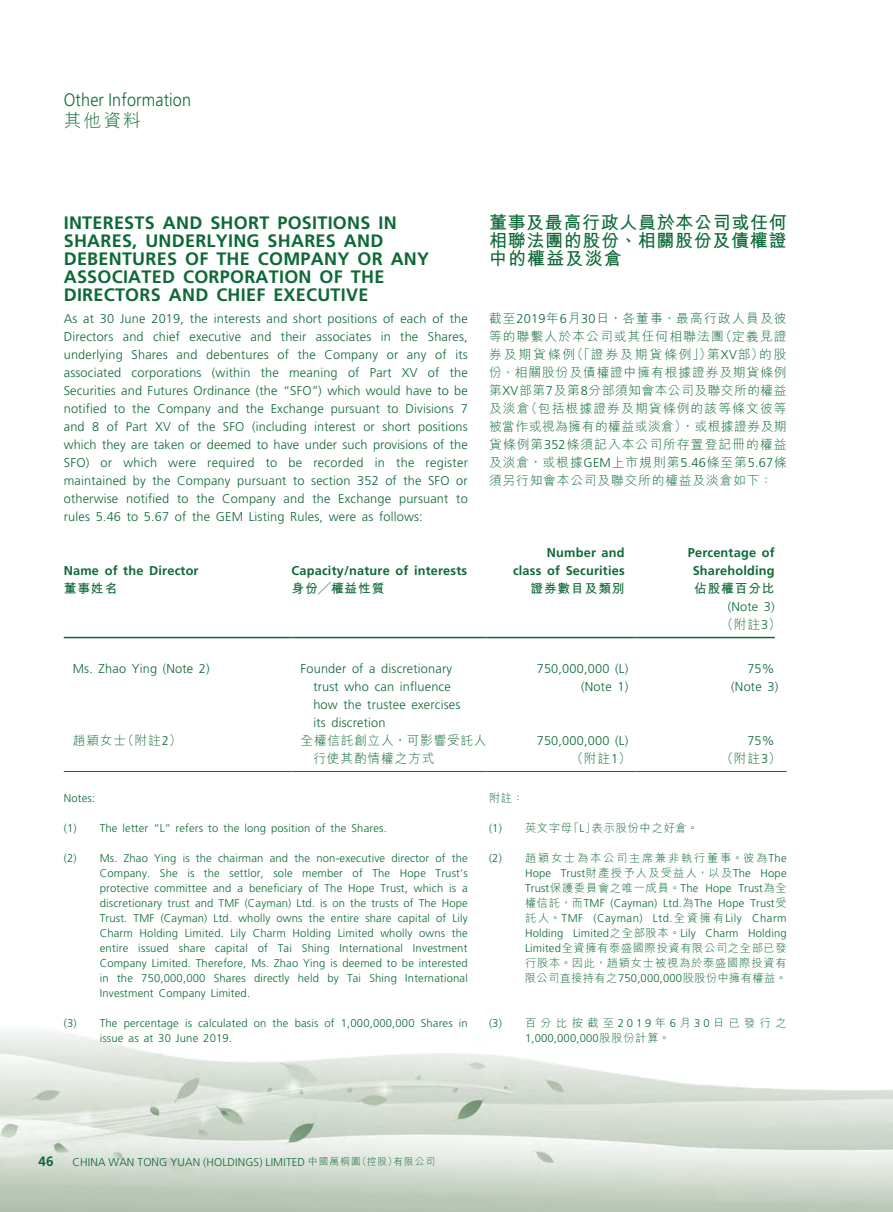
<style>
.page{position:relative;width:893px;height:1212px;background:#fff}
.page>*{position:absolute;margin:0;border:0;box-sizing:border-box;transform-origin:0 0}
._03_H1{font:700 18px/18px "Frutiger LT Std";letter-spacing:.015em;color:#0e6937}
._03_H1-2{font:700 18px/18px "M Hei HK";letter-spacing:.04em;color:#0e6937;text-align:justify}
.t1{font:300 18px "Frutiger LT Std";letter-spacing:.01em;color:#0e6937;scale:.9 1}
.t2{font:300 18px "M Hei HK";color:#0e6937}
.t3{font:700 13.5px "Frutiger LT Std";color:#0e6937}
._01_Body_Text{font:300 12.75px/18px "Frutiger LT Std";letter-spacing:.015em;color:#0e6937;text-align:justify}
._01_Body_Text-2{font:300 12.75px/18px "M Hei HK";letter-spacing:.08em;color:#0e6937;text-align:justify}
._15_Table_Stub{font:300 12.75px/18px "Frutiger LT Std";letter-spacing:.015em;color:#0e6937}
._11_P0{font:700 12.75px "Frutiger LT Std";letter-spacing:.015em;color:#0e6937}
._11_P0-2{font:300 12.75px "Frutiger LT Std";letter-spacing:.015em;color:#0e6937}
._15_Table_Stub-2{font:300 12.75px/18px "M Hei HK";letter-spacing:.065em;color:#0e6937}
._11_P0-3{font:700 12.75px "M Hei HK";letter-spacing:.065em;color:#0e6937}
._11_P0-4{font:300 12.75px "M Hei HK";color:#0e6937}
._21_IN0__Note{font:300 11.25px/15px "Frutiger LT Std";letter-spacing:.015em;color:#0e6937;text-align:justify}
._21_IN0__Note-2{font:300 11.25px "M Hei HK";letter-spacing:.065em;color:#0e6937}
.s1{font-family:"Frutiger LT Std"}
.s2{font-family:"M Hei HK"}
.s3{font-family:"M Hei HK";font-size:9.75px}
</style>
<div class="page">
<img style="left:0;top:636px;width:893px;height:576px">
<hr style="left:64px;top:637px;width:228px;height:1px;background:#0e6937">
<hr style="left:292px;top:637px;width:195px;height:1px;background:#0e6937">
<hr style="left:487px;top:637px;width:150px;height:1px;background:#0e6937">
<hr style="left:637px;top:637px;width:138px;height:1px;background:#0e6937">
<hr style="left:64px;top:771px;width:228px;height:1px;background:#0e6937">
<hr style="left:292px;top:771px;width:195px;height:1px;background:#0e6937">
<hr style="left:487px;top:771px;width:150px;height:1px;background:#0e6937">
<hr style="left:637px;top:771px;width:150px;height:1px;background:#0e6937">
<h1 class="t1" style="left:64px;top:90px;width:143px">Other Information</h1>
<h1 class="t2" style="left:64px;top:108px;width:79px">其他資料</h1>
<p class="_03_H1" style="left:64px;top:213px;width:367px">INTERESTS AND SHORT POSITIONS IN<br>SHARES, UNDERLYING SHARES AND<br>DEBENTURES OF THE COMPANY OR ANY<br>ASSOCIATED CORPORATION OF THE<br>DIRECTORS AND CHIEF EXECUTIVE</p>
<p class="_01_Body_Text" style="left:64px;top:310px;width:406px">As at 30 June 2019, the interests and short positions of each of the Directors and chief executive and their associates in the Shares, underlying Shares and debentures of the Company or any of its associated corporations (within the meaning of Part XV of the Securities and Futures Ordinance (the “SFO”) which would have to be notified to the Company and the Exchange pursuant to Divisions 7 and 8 of Part XV of the SFO (including interest or short positions which they are taken or deemed to have under such provisions of the SFO) or which were required to be recorded in the register maintained by the Company pursuant to section 352 of the SFO or otherwise notified to the Company and the Exchange pursuant to rules 5.46 to 5.67 of the GEM Listing Rules, were as follows:</p>
<p class="_11_P0" style="left:64px;top:563px;width:136px">Name of the Director</p>
<p class="_11_P0" style="left:292px;top:563px;width:177px">Capacity/nature of interests</p>
<p class="_03_H1-2" style="left:489px;top:212px;width:299px">董事及最高行政人員於本公司或任何相聯法團的股份、相關股份及債權證中的權益及淡倉</p>
<p class="_01_Body_Text-2" style="left:489px;top:309px;width:299px">截至<span class="s1">2019</span>年<span class="s1">6</span>月<span class="s1">30</span>日，各董事、最高行政人員及彼等的聯繫人於本公司或其任何相聯法團（定義見證券及期貨條例（「證券及期貨條例」）第<span class="s1">XV</span>部）的股份、相關股份及債權證中擁有根據證券及期貨條例第<span class="s1">XV</span>部第<span class="s1">7</span>及第<span class="s1">8</span>分部須知會本公司及聯交所的權益及淡倉（包括根據證券及期貨條例的該等條文彼等被當作或視為擁有的權益或淡倉），或根據證券及期貨條例第<span class="s1">352</span>條須記入本公司所存置登記冊的權益及淡倉，或根據<span class="s1">GEM</span>上市規則第<span class="s1">5.46</span>條至第<span class="s1">5.67</span>條須另行知會本公司及聯交所的權益及淡倉如下：</p>
<p class="_11_P0" style="left:547px;top:545px;width:79px">Number and</p>
<p class="_11_P0" style="left:513px;top:563px;width:113px">class of Securities</p>
<p class="_11_P0" style="left:688px;top:545px;width:88px">Percentage of</p>
<p class="_11_P0" style="left:693px;top:563px;width:84px">Shareholding</p>
<p class="_11_P0-3" style="left:64px;top:579px;width:55px">董事姓名</p>
<p class="_11_P0-3" style="left:292px;top:579px;width:94px">身份╱權益性質</p>
<p class="_11_P0-3" style="left:530px;top:579px;width:96px">證券數目及類別</p>
<p class="_11_P0-3" style="left:694px;top:579px;width:82px">佔股權百分比</p>
<p class="_11_P0-2" style="left:728px;top:599px;width:48px">(Note 3)</p>
<p class="_11_P0-4" style="left:721px;top:615px;width:62px">（附註<span class="s1">3</span>）</p>
<p class="_15_Table_Stub" style="left:73px;top:659px;width:138px">Ms. Zhao Ying (Note 2)</p>
<p class="_15_Table_Stub" style="left:313px;top:659px;width:149px;text-indent:-13px">Founder of a discretionary trust who can influence how the trustee exercises its discretion</p>
<p class="_11_P0-2" style="left:537px;top:661px;width:93px">750,000,000 (L)</p>
<p class="_11_P0-2" style="left:747px;top:661px;width:29px">75%</p>
<p class="_11_P0-2" style="left:731px;top:679px;width:48px">(Note 3)</p>
<p class="_11_P0-2" style="left:581px;top:679px;width:48px">(Note 1)</p>
<p class="_15_Table_Stub-2" style="left:73px;top:730px;width:110px">趙穎女士（附註<span class="s1">2</span>）</p>
<p class="_15_Table_Stub-2" style="left:313px;top:730px;width:175px;text-indent:-13px">全權信託創立人，可影響受託人行使其酌情權之方式</p>
<p class="_11_P0-2" style="left:537px;top:733px;width:93px">750,000,000 (L)</p>
<p class="_11_P0-4" style="left:571px;top:749px;width:62px">（附註<span class="s1">1</span>）</p>
<p class="_11_P0-2" style="left:747px;top:733px;width:29px">75%</p>
<p class="_11_P0-4" style="left:721px;top:749px;width:62px">（附註<span class="s1">3</span>）</p>
<p class="_21_IN0__Note" style="left:64px;top:790px;width:33px">Notes:</p>
<p class="_21_IN0__Note" style="left:64px;top:820px;width:325px">(1) The letter “L” refers to the long position of the Shares.</p>
<p class="_21_IN0__Note" style="left:100px;top:850px;width:370px;text-indent:-36px">(2) Ms. Zhao Ying is the chairman and the non-executive director of the Company. She is the settlor, sole member of The Hope Trust’s protective committee and a beneficiary of The Hope Trust, which is a discretionary trust and TMF (Cayman) Ltd. is on the trusts of The Hope Trust. TMF (Cayman) Ltd. wholly owns the entire share capital of Lily Charm Holding Limited. Lily Charm Holding Limited wholly owns the entire issued share capital of Tai Shing International Investment Company Limited. Therefore, Ms. Zhao Ying is deemed to be interested in the 750,000,000 Shares directly held by Tai Shing International Investment Company Limited.</p>
<p class="_21_IN0__Note" style="left:100px;top:1015px;width:370px;text-indent:-36px">(3) The percentage is calculated on the basis of 1,000,000,000 Shares in issue as at 30 June 2019.</p>
<p class="_21_IN0__Note-2" style="left:489px;top:790px;width:36px">附註：</p>
<p class="_21_IN0__Note-2" style="left:489px;top:820px;width:211px"><span class="s1">(1)</span> 英文字母「<span class="s1">L</span>」表示股份中之好倉。</p>
<p class="_21_IN0__Note" style="left:525px;top:850px;width:263px;text-indent:-36px">(2) <span class="s2">趙穎女士為本公司主席兼非執行董事。彼為</span>The Hope Trust<span class="s2">財產授予人及受益人，以及</span>The Hope Trust<span class="s2">保護委員會之唯一成員。</span>The Hope Trust<span class="s2">為全權信託，而</span>TMF (Cayman) Ltd.<span class="s2">為</span>The Hope Trust<span class="s2">受託人。</span>TMF (Cayman) Ltd.<span class="s2">全資擁有</span>Lily Charm Holding Limited<span class="s2">之全部股本。</span>Lily Charm Holding Limited<span class="s2">全資擁有泰盛國際投資有限公司之全部已發行股本。因此，趙穎女士被視為於泰盛國際投資有限公司直接持有之</span>750,000,000<span class="s2">股股份中擁有權益。</span></p>
<p class="_21_IN0__Note" style="left:525px;top:1015px;width:263px;text-indent:-36px">(3) <span class="s2">百分比按截至</span>2019<span class="s2">年</span>6<span class="s2">月</span>30<span class="s2">日已發行之<br></span>1,000,000,000<span class="s2">股股份計算。</span></p>
<p class="t3" style="left:39px;top:1154px;width:17px">46</p>
<p class="_21_IN0__Note" style="left:73px;top:1154px;width:364px">CHINA WAN TONG YUAN (HOLDINGS) LIMITED <span class="s3">中國萬桐園（控股）有限公司</span></p>
</div>
